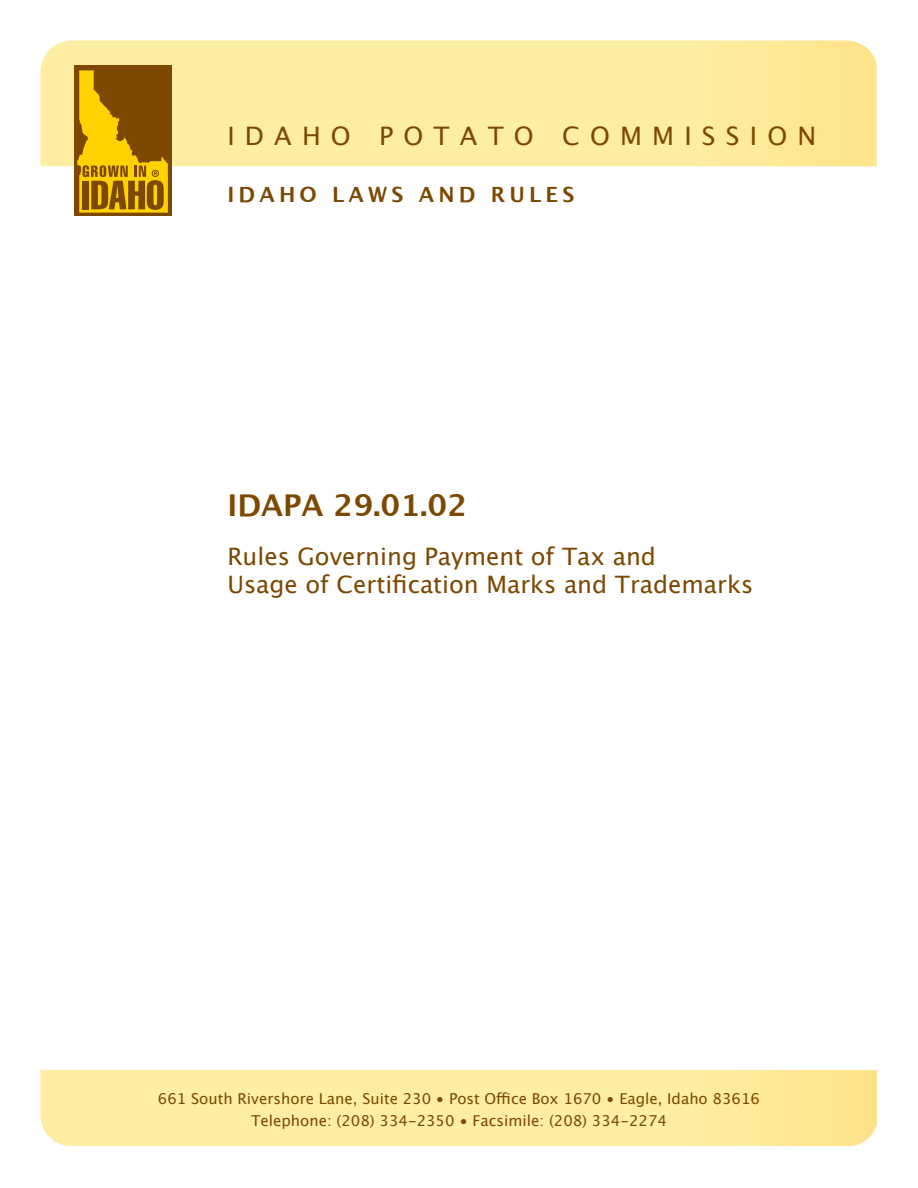
<style>
.page{position:relative;width:918px;height:1188px;background:#fff}
.page>*{position:absolute;margin:0;border:0;box-sizing:border-box;transform-origin:0 0}
.t1{font:700 30px "Lucida Grande";color:#7d4802}
.t2{font:25.5px "Lucida Grande";letter-spacing:.4em;color:#7d4802}
.t3{font:24px/28.8px "Lucida Grande";color:#7d4802}
.t4{font:700 21px "Lucida Grande";letter-spacing:.2em;color:#7d4802}
.t5{font:15px/22.5px "Lucida Grande";color:#7d4802;text-align:center}
</style>
<div class="page">
<svg style="left:40px;top:40px;width:837px;height:126px;background:#feeca0"></svg>
<svg style="left:40px;top:1070px;width:837px;height:76px;background:#feeca0"></svg>
<div style="left:74px;top:65px;width:98px;height:151px;background:#7d4802"></div>
<svg style="left:77px;top:70px;width:91px;height:143px"></svg>
<h2 class="t2" style="left:227px;top:122px;width:590px">IDAHO POTATO COMMISSION</h2>
<h3 class="t4" style="left:227px;top:178px;width:348px">IDAHO LAWS AND RULES</h3>
<h1 class="t1" style="left:227px;top:480px;width:241px">IDAPA 29.01.02</h1>
<h3 class="t3" style="left:227px;top:542px;width:527px">Rules Governing Payment of Tax and<br>Usage of Certification Marks and Trademarks</h3>
<p class="t5" style="left:158px;top:1087px;width:604px">661 South Rivershore Lane, Suite 230 • Post Office Box 1670 • Eagle, Idaho 83616<br>Telephone: (208) 334-2350 • Facsimile: (208) 334-2274</p>
</div>
